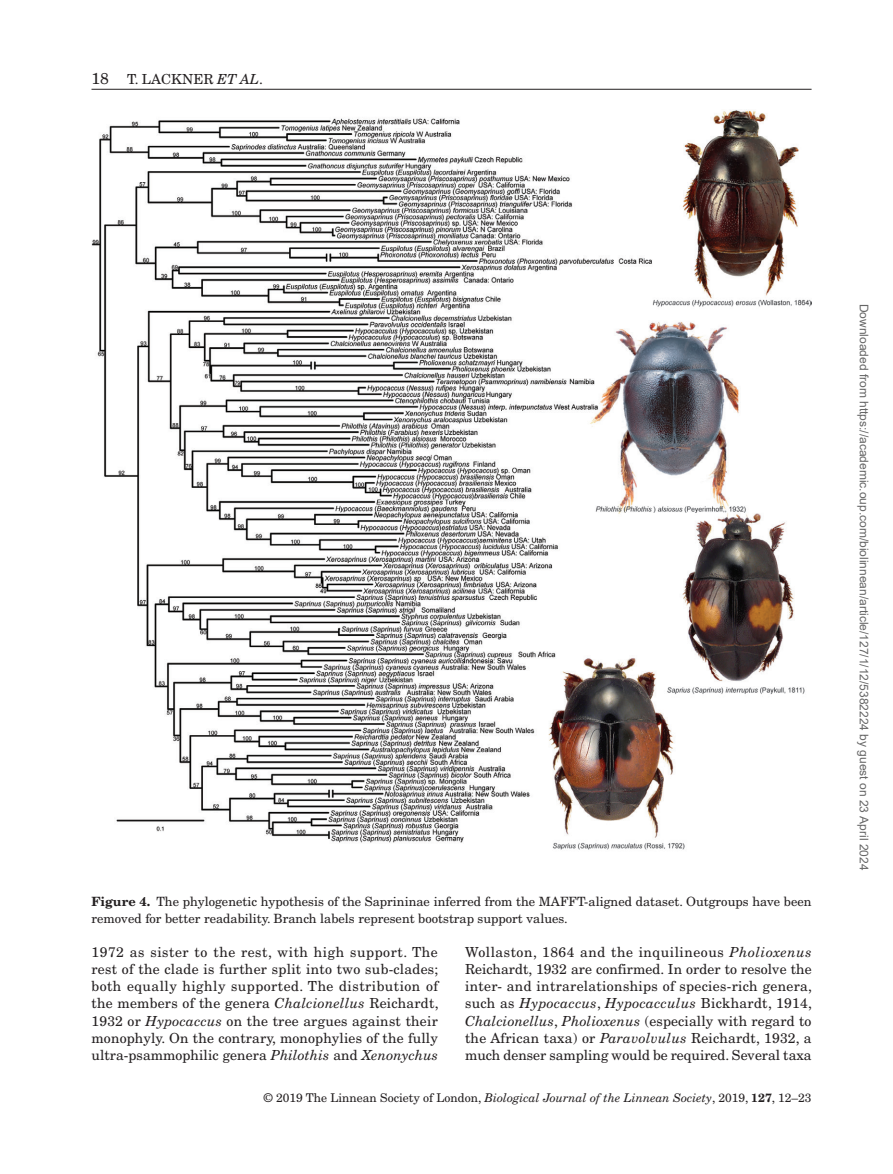
<style>
.page{position:relative;width:893px;height:1174px;background:#fff}
.page>*{position:absolute;margin:0;border:0;box-sizing:border-box;transform-origin:0 0}
.t1{font:13.8px/17.2px "New Century Schlbk";letter-spacing:.005em;color:#231f20;text-align:justify}
.t2{font:12.75px/16.5px "New Century Schlbk";color:#231f20}
.t3{font:12px "Arial";color:#666}
.t4{font:12px "New Century Schlbk";color:#231f20}
.s1{font-size:15.75px}
.s2{font-style:italic}
.s3{font-weight:700}
</style>
<div class="page">
<hr style="left:92px;top:89px;width:720px;height:1px;background:#231f20">
<img style="left:91px;top:110px;width:720px;height:740px">
<p class="t1" style="left:92px;top:70px;width:173px"><span class="s1">18</span> T. LACKNER <span class="s2">ET AL</span>.</p>
<p class="t2" style="left:92px;top:893px;width:722px"><span class="s3">Figure 4.</span> The phylogenetic hypothesis of the Saprininae inferred from the MAFFT-aligned dataset. Outgroups have been removed for better readability. Branch labels represent bootstrap support values.</p>
<p class="t1" style="left:92px;top:943px;width:349px">1972 as sister to the rest, with high support. The rest of the clade is further split into two sub-clades; both equally highly supported. The distribution of the members of the genera <span class="s2">Chalcionellus</span> Reichardt, 1932 or <span class="s2">Hypocaccus</span> on the tree argues against their monophyly. On the contrary, monophylies of the fully ultra-psammophilic genera <span class="s2">Philothis</span> and <span class="s2">Xenonychus</span></p>
<p class="t1" style="left:465px;top:943px;width:349px">Wollaston, 1864 and the inquilineous <span class="s2">Pholioxenus </span>Reichardt, 1932 are confirmed. In order to resolve the inter- and intrarelationships of species-rich genera, such as <span class="s2">Hypocaccus</span>, <span class="s2">Hypocacculus</span> Bickhardt, 1914, <span class="s2">Chalcionellus</span>, <span class="s2">Pholioxenus</span> (especially with regard to the African taxa) or <span class="s2">Paravolvulus</span> Reichardt, 1932, a much denser sampling would be required. Several taxa</p>
<p class="t4" style="left:264px;top:1090px;width:549px">© 2019 The Linnean Society of London, <span class="s2">Biological Journal of the Linnean Society</span>, 2019, <span class="s3">127</span>, 12–23</p>
<p class="t3" style="left:868px;top:303px;width:568px;rotate:90deg">Downloaded from https://academic.oup.com/biolinnean/article/127/1/12/5382224 by guest on 23 April 2024</p>
</div>
